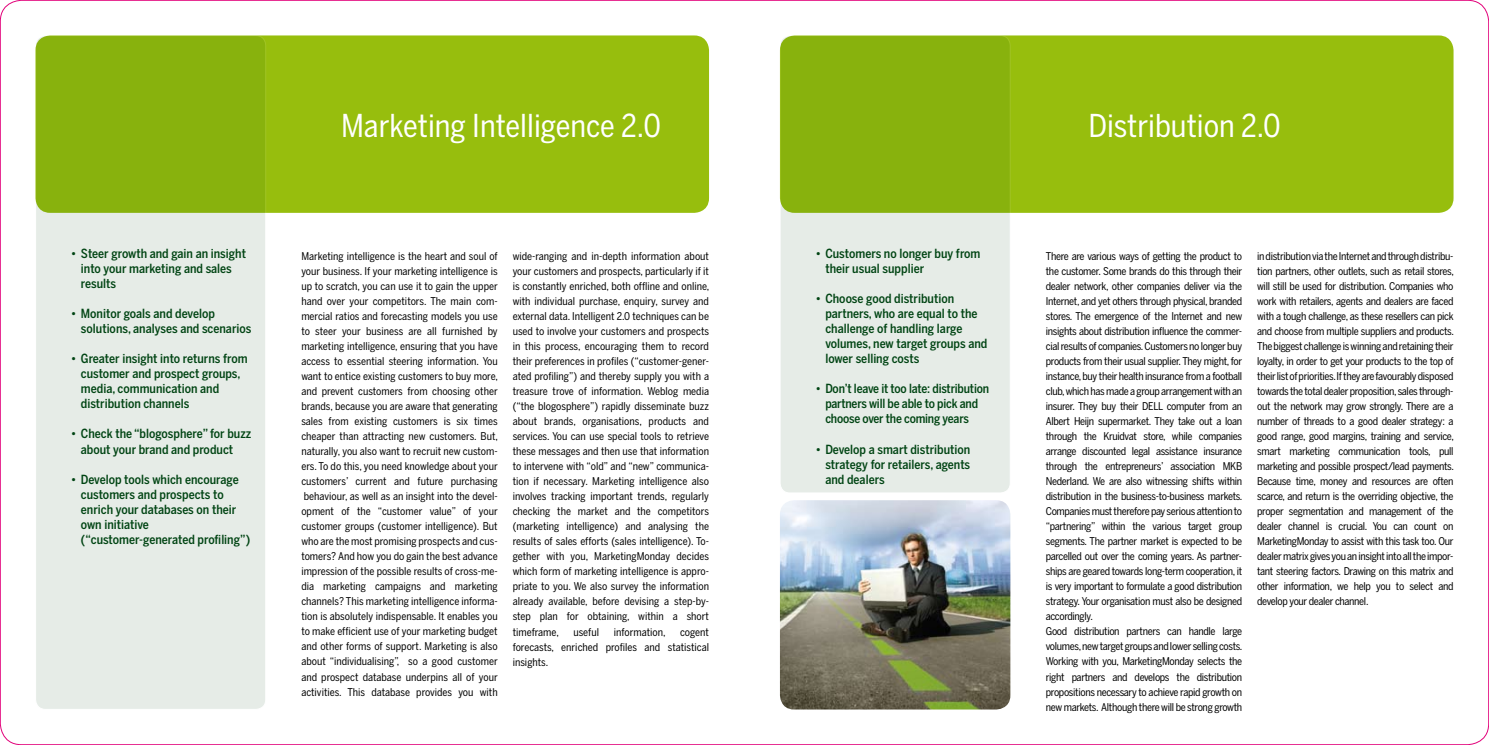
<style>
.page{position:relative;width:1489px;height:745px;background:#fff}
.page>*{position:absolute;margin:0;border:0;box-sizing:border-box;transform-origin:0 0}
.t1{font:31.25px "Benton Sans Cond";color:#fff}
.t2{font:500 12.5px/15px "Benton Sans Cond";color:#004413}
.t3{font:10.62px/15px "Benton Sans Cond";letter-spacing:-.03em;color:#000;text-align:justify}
.t4{font:10.62px "Benton Sans Cond";color:#000}
</style>
<div class="page">
<img style="left:780px;top:500px;width:230px;height:209px">
<div style="left:780px;top:35px;width:673px;height:178px;background:#97be0d;border-radius:15px"></div>
<svg style="left:780px;top:36px;width:230px;height:456px;fill:#e6ece7"></svg>
<div style="left:780px;top:35px;width:230px;height:458px;border:1px solid #fff;border-radius:10px"></div>
<div style="left:35px;top:35px;width:674px;height:178px;background:#97be0d;border-radius:15px"></div>
<svg style="left:36px;top:36px;width:230px;height:673px;fill:#e6ece7"></svg>
<div style="left:35px;top:35px;width:231px;height:674px;border:1px solid #fff;border-radius:10px"></div>
<p class="t2" style="left:81px;top:246px;width:167px;text-indent:-10px">• Steer growth and gain an insight into your marketing and sales results</p>
<p class="t2" style="left:81px;top:306px;width:172px;text-indent:-10px">• Monitor goals and develop solutions, analyses and scenarios</p>
<p class="t2" style="left:81px;top:351px;width:168px;text-indent:-10px">• Greater insight into returns from customer and prospect groups, media, communication and distribution channels</p>
<p class="t2" style="left:81px;top:426px;width:172px;text-indent:-10px">• Check the “blogosphere” for buzz about your brand and product</p>
<p class="t2" style="left:81px;top:471px;width:171px;text-indent:-10px">• Develop tools which encourage customers and prospects to enrich your databases on their own initiative (“customer-generated profiling”)</p>
<h1 class="t1" style="left:341px;top:108px;width:321px">Marketing Intelligence 2.0</h1>
<p class="t3" style="left:301px;top:248px;width:198px">Marketing intelligence is the heart and soul of your business. If your marketing intelligence is up to scratch, you can use it to gain the upper hand over your competitors. The main com&shy;mercial ratios and forecasting models you use to steer your business are all furnished by marketing intelligence, ensuring that you have access to essential steering information. You want to entice existing customers to buy more, and prevent customers from choosing other brands, because you are aware that generating sales from existing customers is six times cheaper than attracting new customers. But, naturally, you also want to recruit new custom&shy;ers. To do this, you need knowledge about your customers’ current and future purchasing behaviour, as well as an insight into the devel&shy;opment of the “customer value” of your customer groups (customer intelligence). But who are the most promising prospects and cus&shy;tomers? And how you do gain the best advance impression of the possible results of cross-me&shy;dia marketing campaigns and marketing channels? This marketing intelligence informa&shy;tion is absolutely indispensable. It enables you to make efficient use of your marketing budget and other forms of support. Marketing is also about “individualising”, so a good customer and prospect database underpins all of your activities. This database provides you with</p>
<p class="t3" style="left:512px;top:248px;width:198px">wide-ranging and in-depth information about your customers and prospects, particularly if it is constantly enriched, both offline and online, with individual purchase, enquiry, survey and external data. Intelligent 2.0 techniques can be used to involve your customers and prospects in this process, encouraging them to record their preferences in profiles (“customer-gener&shy;ated profiling”) and thereby supply you with a treasure trove of information. Weblog media (“the blogosphere”) rapidly disseminate buzz about brands, organisations, products and services. You can use special tools to retrieve these messages and then use that information to intervene with “old” and “new” communica&shy;tion if necessary. Marketing intelligence also involves tracking important trends, regularly checking the market and the competitors (marketing intelligence) and analysing the results of sales efforts (sales intelligence). To&shy;gether with you, MarketingMonday decides which form of marketing intelligence is appro&shy;priate to you. We also survey the information already available, before devising a step-by&shy;step plan for obtaining, within a short timeframe,</p>
<p class="t3" style="left:573px;top:623px;width:27px">useful</p>
<p class="t4" style="left:614px;top:625px;width:53px">information,</p>
<p class="t3" style="left:512px;top:623px;width:198px;text-indent:167px">cogent forecasts, enriched profiles and statistical insights.</p>
<p class="t2" style="left:825px;top:246px;width:157px;text-indent:-10px">• Customers no longer buy from their usual supplier</p>
<p class="t2" style="left:825px;top:291px;width:163px;text-indent:-10px">• Choose good distribution partners, who are equal to the challenge of handling large volumes, new target groups and lower selling costs</p>
<p class="t2" style="left:825px;top:381px;width:165px;text-indent:-10px">• Don’t leave it too late: distribution partners will be able to pick and choose over the coming years</p>
<p class="t2" style="left:825px;top:441px;width:146px;text-align:justify;text-indent:-10px">• Develop a smart distribution strategy for retailers, agents and dealers</p>
<h1 class="t1" style="left:1088px;top:108px;width:194px">Distribution 2.0</h1>
<p class="t3" style="left:1045px;top:248px;width:198px;text-align:left">There are various ways of getting the product to the customer. Some brands do this through their dealer network, other companies deliver via the Internet, and yet others through physical, branded stores. The emergence of the Internet and new insights about distribution influence the commer&shy;cial results of companies. Customers no longer buy products from their usual supplier. They might, for instance, buy their health insurance from a football club, which has made a group arrangement with an insurer. They buy their DELL computer from an Albert Heijn supermarket. They take out a loan through the Kruidvat store, while companies arrange discounted legal assistance insurance through the entrepreneurs’ association MKB Nederland. We are also witnessing shifts within distribution in the business-to-business markets.<br>Companies must therefore pay serious attention to “partnering” within the various target group segments. The partner market is expected to be parcelled out over the coming years. As partner&shy;ships are geared towards long-term cooperation, it is very important to formulate a good distribution strategy. Your organisation must also be designed accordingly.<br>Good distribution partners can handle large volumes, new target groups and lower selling costs.<br>Working with you, MarketingMonday selects the right partners and develops the distribution propositions necessary to achieve rapid growth on new markets. Although there will be strong growth</p>
<p class="t3" style="left:1257px;top:248px;width:198px">in distribution via the Internet and through distribu&shy;tion partners, other outlets, such as retail stores, will still be used for distribution. Companies who work with retailers, agents and dealers are faced with a tough challenge, as these resellers can pick and choose from multiple suppliers and products.<br>The biggest challenge is winning and retaining their loyalty, in order to get your products to the top of their list of priorities. If they are favourably disposed towards the total dealer proposition, sales through&shy;out the network may grow strongly. There are a number of threads to a good dealer strategy: a good range, good margins, training and service, smart marketing communication tools, pull marketing and possible prospect/lead payments.<br>Because time, money and resources are often scarce, and return is the overriding objective, the proper segmentation and management of the dealer channel is crucial. You can count on MarketingMonday to assist with this task too. Our dealer matrix gives you an insight into all the impor&shy;tant steering factors. Drawing on this matrix and other information, we help you to select and develop your dealer channel.</p>
</div>
